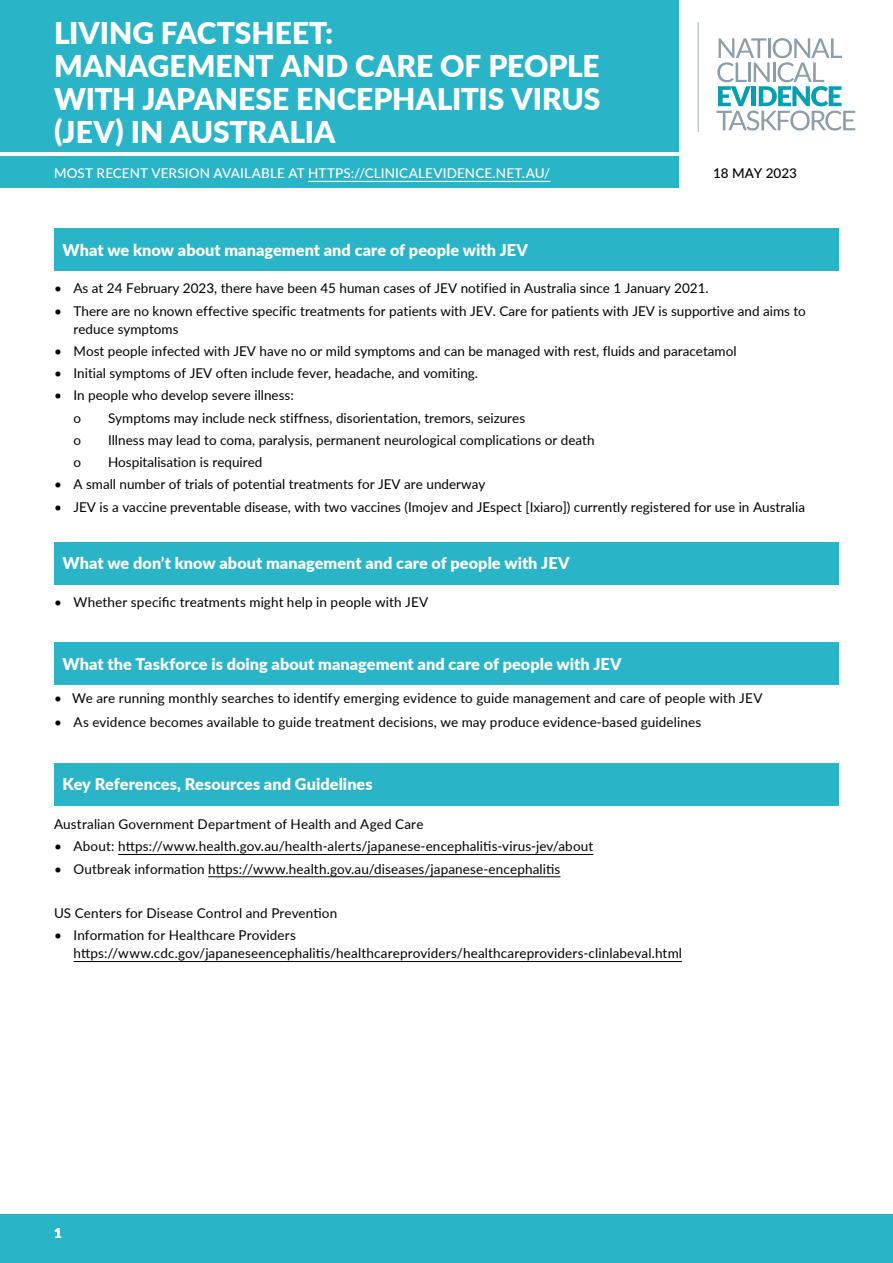
<style>
.page{position:relative;width:893px;height:1263px;background:#fff}
.page>*{position:absolute;margin:0;border:0;box-sizing:border-box;transform-origin:0 0}
.t1{font:900 30px/33px "Lato";color:#fff}
.t2{font:900 16.2px "Lato";letter-spacing:.005em;color:#fff}
.t3{font:13.5px/18px "Lato";color:#000}
.t4{font:500 13.5px "Lato";letter-spacing:.01em;color:#fff}
.t5{font:500 13.5px "Lato";letter-spacing:-.005em;color:#000}
.t6{font:900 13.5px "Lato";color:#fff}
.s1{font-weight:500}
</style>
<div class="page">
<div style="left:0;top:0;width:679px;height:152px;background:#29b5c7"></div>
<div style="left:0;top:156px;width:679px;height:32px;background:#29b5c7"></div>
<div style="left:0;top:1214px;width:893px;height:49px;background:#29b5c7"></div>
<svg style="left:716px;top:38px;width:139px;height:93px"></svg>
<hr style="left:698px;top:22px;width:1px;height:110px;background:#8c9ea9">
<hr style="left:118px;top:854px;width:475px;height:1px;background:#000">
<hr style="left:208px;top:876px;width:352px;height:1px;background:#000">
<hr style="left:74px;top:961px;width:608px;height:1px;background:#000">
<div style="left:54px;top:228px;width:785px;height:43px;background:#29b5c7"></div>
<div style="left:54px;top:542px;width:785px;height:42px;background:#29b5c7"></div>
<div style="left:54px;top:642px;width:785px;height:43px;background:#29b5c7"></div>
<div style="left:54px;top:763px;width:785px;height:42px;background:#29b5c7"></div>
<hr style="left:308px;top:181px;width:242px;height:1px;background:#fff">
<h1 class="t1" style="left:54px;top:15px;width:548px">LIVING FACTSHEET:<br>MANAGEMENT AND CARE OF PEOPLE<br>WITH JAPANESE ENCEPHALITIS VIRUS (JEV) IN AUSTRALIA</h1>
<p class="t4" style="left:54px;top:164px;width:498px">MOST RECENT VERSION AVAILABLE AT HTTPS://CLINICALEVIDENCE.NET.AU/</p>
<p class="t5" style="left:713px;top:164px;width:85px">18 MAY 2023</p>
<p class="t2" style="left:63px;top:238px;width:467px">What we know about management and care of people with JEV</p>
<p class="t3" style="left:54px;top:279px;width:656px">• As at 24 February 202<span class="s1">3</span>, there have been 45 human cases of JEV notified in Australia since 1 January 2021.</p>
<p class="t3" style="left:73px;top:301px;width:734px;text-indent:-19px">• There are no known effective specific treatments for patients with JEV. Care for patients with JEV is supportive and aims to reduce symptoms</p>
<p class="t3" style="left:54px;top:341px;width:684px">• Most people infected with JEV have no or mild symptoms and can be managed with rest, fluids and paracetamol</p>
<p class="t3" style="left:54px;top:363px;width:426px">• Initial symptoms of JEV often include fever, headache, and vomiting.</p>
<p class="t3" style="left:73px;top:384px;width:222px;line-height:22.2px;text-indent:-19px">• In people who develop severe illness: o</p>
<p class="t3" style="left:108px;top:408px;width:419px">Symptoms may include neck stiffness, disorientation, tremors, seizures</p>
<p class="t3" style="left:73px;top:430px;width:9px">o</p>
<p class="t3" style="left:108px;top:430px;width:488px">Illness may lead to coma, paralysis, permanent neurological complications or death</p>
<p class="t3" style="left:73px;top:452px;width:9px">o</p>
<p class="t3" style="left:108px;top:452px;width:156px">Hospitalisation is required</p>
<p class="t3" style="left:54px;top:475px;width:433px">• A small number of trials of potential treatments for JEV are underway</p>
<p class="t3" style="left:54px;top:497px;width:753px">• JEV is a vaccine preventable disease, with two vaccines (Imojev and JEspect [Ixiaro]) currently registered for use in Australia</p>
<p class="t2" style="left:63px;top:551px;width:509px">What we don’t know about management and care of people with JEV</p>
<p class="t3" style="left:54px;top:592px;width:376px">• Whether specific treatments might help in people with JEV</p>
<p class="t2" style="left:63px;top:652px;width:561px">What the Taskforce is doing about management and care of people with JEV</p>
<p class="t3" style="left:54px;top:689px;width:710px">• We are running monthly searches to identify emerging evidence to guide management and care of people with JEV</p>
<p class="t3" style="left:54px;top:712px;width:649px">• As evidence becomes available to guide treatment decisions, we may produce evidence-based guidelines</p>
<p class="t2" style="left:63px;top:772px;width:312px">Key References, Resources and Guidelines</p>
<p class="t3" style="left:54px;top:815px;width:371px">Australian Government Department of Health and Aged Care</p>
<p class="t3" style="left:54px;top:837px;width:541px">• About: https://www.health.gov.au/health-alerts/japanese-encephalitis-virus-jev/about</p>
<p class="t3" style="left:54px;top:859px;width:508px">• Outbreak information https://www.health.gov.au/diseases/japanese-encephalitis</p>
<p class="t3" style="left:54px;top:904px;width:285px">US Centers for Disease Control and Prevention</p>
<p class="t3" style="left:73px;top:926px;width:610px;text-indent:-19px">• Information for Healthcare Providers https://www.cdc.gov/japaneseencephalitis/healthcareproviders/healthcareproviders-clinlabeval.html</p>
<p class="t6" style="left:54px;top:1222px;width:9px">1</p>
</div>
